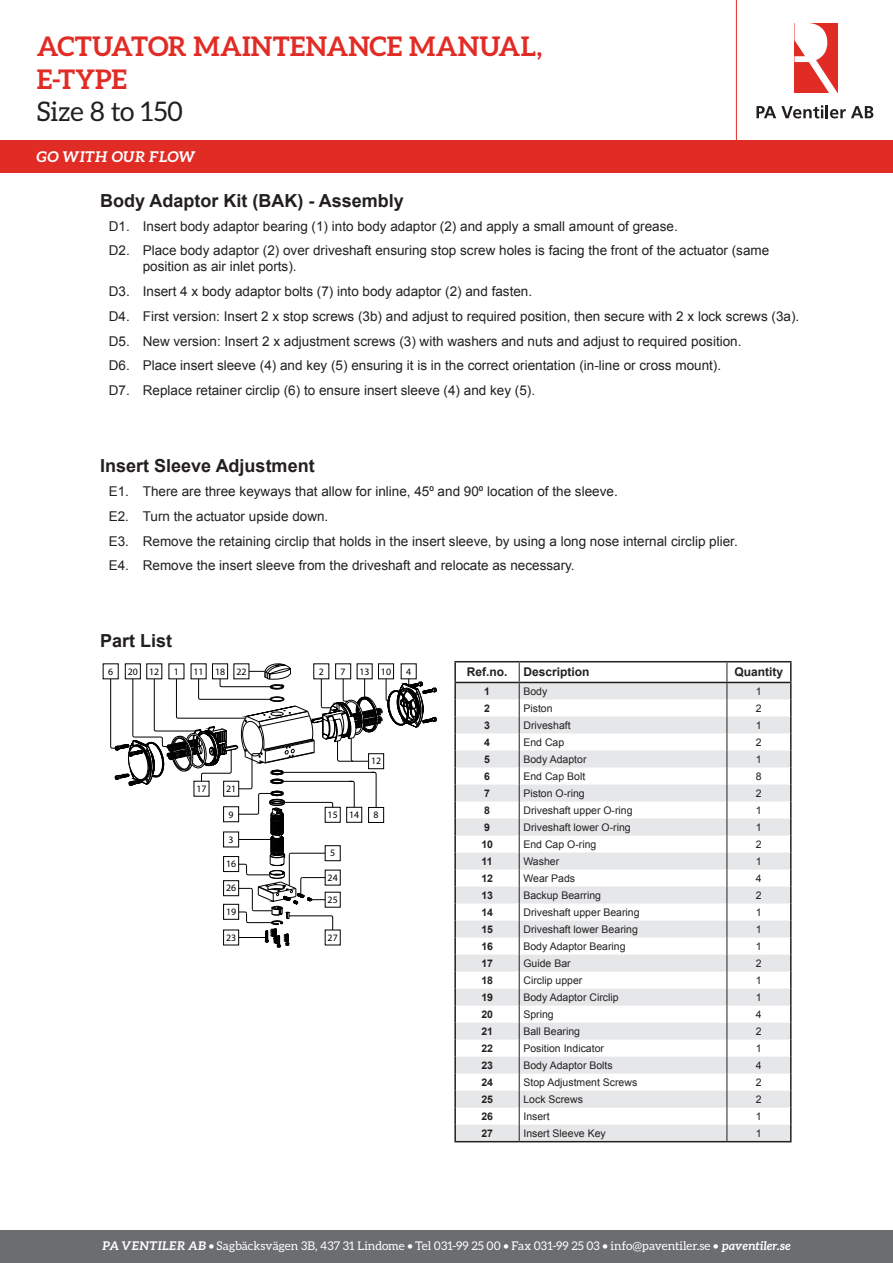
<style>
.page{position:relative;width:893px;height:1263px;background:#fff}
.page>*{position:absolute;margin:0;border:0;box-sizing:border-box;transform-origin:0 0}
.t1{font:700 27px/32.4px "Aleo";letter-spacing:.005em;color:#e12c26}
.t2{font:27px "Aleo";letter-spacing:-.005em;color:#231f20}
.t3{font:700 18px "Arial";color:#231f20}
.t4{font:italic 700 14.85px "Aleo";letter-spacing:-.015em;color:#fff}
.t5{font:13.5px/24.8px "Arial";color:#231f20}
.t6{font:12px "Aleo";letter-spacing:.005em;color:#fff}
.t7{font:700 12px "Arial";color:#231f20}
.t8{font:10.5px "Arial";color:#231f20}
.t9{font:700 10.5px "Arial";color:#231f20}
.t10{font:9.75px "Myriad Pro";color:#000}
.s1{font-weight:700;font-style:italic}
</style>
<div class="page">
<hr style="left:736px;top:0;width:1px;height:157px;background:#e12c26">
<div style="left:0;top:1230px;width:893px;height:33px;background:#6c6d70"></div>
<div style="left:0;top:140px;width:893px;height:33px;background:#e12c26"></div>
<svg style="left:756px;top:105px;width:117px;height:13px"></svg>
<svg style="left:795px;top:23px;width:42px;height:70px"></svg>
<svg style="left:110px;top:663px;width:326px;height:284px"></svg>
<svg style="left:456px;top:683px;width:334px;height:458px"></svg>
<hr style="left:454px;top:1141px;width:65px;height:1px;background:#231f20">
<hr style="left:519px;top:1141px;width:208px;height:1px;background:#231f20">
<svg style="left:454px;top:683px;width:2px;height:458px"></svg>
<svg style="left:790px;top:683px;width:2px;height:458px"></svg>
<hr style="left:727px;top:1141px;width:65px;height:1px;background:#231f20">
<hr style="left:454px;top:661px;width:65px;height:1px;background:#231f20">
<hr style="left:454px;top:662px;width:2px;height:20px;background:#231f20">
<hr style="left:519px;top:661px;width:208px;height:1px;background:#231f20">
<hr style="left:727px;top:661px;width:65px;height:1px;background:#231f20">
<hr style="left:790px;top:662px;width:2px;height:20px;background:#231f20">
<hr style="left:454px;top:682px;width:65px;height:1px;background:#231f20">
<hr style="left:519px;top:682px;width:208px;height:1px;background:#231f20">
<hr style="left:727px;top:682px;width:65px;height:1px;background:#231f20">
<svg style="left:519px;top:662px;width:1px;height:479px"></svg>
<svg style="left:727px;top:662px;width:1px;height:479px"></svg>
<p class="t1" style="left:37px;top:30px;width:507px">ACTUATOR MAINTENANCE MANUAL,<br>E-TYPE</p>
<p class="t2" style="left:37px;top:96px;width:148px">Size 8 to 150</p>
<p class="t4" style="left:37px;top:148px;width:161px">GO WITH OUR FLOW</p>
<p class="t3" style="left:100px;top:188px;width:305px">Body Adaptor Kit (BAK) - Assembly</p>
<p class="t5" style="left:109px;top:213px;width:662px">D1. Insert body adaptor bearing (1) into body adaptor (2) and apply a small amount of grease.<br>D2. Place body adaptor (2) over driveshaft ensuring stop screw holes is facing the front of the actuator (same</p>
<p class="t5" style="left:109px;top:254px;width:692px;text-indent:34px">position as air inlet ports).<br>D3. Insert 4 x body adaptor bolts (7) into body adaptor (2) and fasten.<br>D4. First version: Insert 2 x stop screws (3b) and adjust to required position, then secure with 2 x lock screws (3a).<br>D5. New version: Insert 2 x adjustment screws (3) with washers and nuts and adjust to required position.<br>D6. Place insert sleeve (4) and key (5) ensuring it is in the correct orientation (in-line or cross mount).<br>D7. Replace retainer circlip (6) to ensure insert sleeve (4) and key (5).</p>
<p class="t3" style="left:100px;top:453px;width:216px">Insert Sleeve Adjustment</p>
<p class="t5" style="left:109px;top:479px;width:631px">E1. There are three keyways that allow for inline, 45⁰ and 90⁰ location of the sleeve.<br>E2. Turn the actuator upside down.<br>E3. Remove the retaining circlip that holds in the insert sleeve, by using a long nose internal circlip plier.<br>E4. Remove the insert sleeve from the driveshaft and relocate as necessary.</p>
<p class="t3" style="left:100px;top:628px;width:74px">Part List</p>
<p class="t10" style="left:108px;top:665px;width:7px">6</p>
<p class="t10" style="left:128px;top:665px;width:33px">20 12</p>
<p class="t10" style="left:174px;top:665px;width:7px">1</p>
<p class="t10" style="left:194px;top:665px;width:54px">11 18 22</p>
<p class="t10" style="left:196px;top:783px;width:12px">17</p>
<p class="t10" style="left:226px;top:783px;width:12px">21</p>
<p class="t10" style="left:229px;top:808px;width:7px">9</p>
<p class="t10" style="left:229px;top:833px;width:7px">3</p>
<p class="t10" style="left:226px;top:858px;width:12px">16</p>
<p class="t10" style="left:226px;top:882px;width:12px">26</p>
<p class="t10" style="left:226px;top:906px;width:12px">19</p>
<p class="t10" style="left:226px;top:931px;width:12px">23</p>
<p class="t10" style="left:319px;top:665px;width:7px">2</p>
<p class="t10" style="left:341px;top:665px;width:7px">7</p>
<p class="t10" style="left:360px;top:665px;width:33px">13 10</p>
<p class="t10" style="left:406px;top:665px;width:7px">4</p>
<p class="t10" style="left:371px;top:755px;width:12px">12</p>
<p class="t10" style="left:328px;top:809px;width:12px">15</p>
<p class="t10" style="left:349px;top:809px;width:12px">14</p>
<p class="t10" style="left:374px;top:809px;width:7px">8</p>
<p class="t10" style="left:330px;top:847px;width:7px">5</p>
<p class="t10" style="left:328px;top:871px;width:12px">24</p>
<p class="t10" style="left:328px;top:894px;width:12px">25</p>
<p class="t10" style="left:328px;top:931px;width:12px">27</p>
<p class="t7" style="left:467px;top:664px;width:42px">Ref.no.</p>
<p class="t7" style="left:523px;top:664px;width:68px">Description</p>
<p class="t7" style="left:734px;top:664px;width:50px">Quantity</p>
<p class="t9" style="left:484px;top:684px;width:7px">1</p>
<p class="t8" style="left:523px;top:684px;width:25px">Body</p>
<p class="t8" style="left:756px;top:684px;width:7px">1</p>
<p class="t9" style="left:484px;top:701px;width:7px">2</p>
<p class="t8" style="left:523px;top:701px;width:31px">Piston</p>
<p class="t8" style="left:756px;top:701px;width:7px">2</p>
<p class="t9" style="left:484px;top:718px;width:7px">3</p>
<p class="t8" style="left:523px;top:718px;width:49px">Driveshaft</p>
<p class="t8" style="left:756px;top:718px;width:7px">1</p>
<p class="t9" style="left:484px;top:735px;width:7px">4</p>
<p class="t8" style="left:523px;top:735px;width:42px">End Cap</p>
<p class="t8" style="left:756px;top:735px;width:7px">2</p>
<p class="t9" style="left:484px;top:752px;width:7px">5</p>
<p class="t8" style="left:523px;top:752px;width:65px">Body Adaptor</p>
<p class="t8" style="left:756px;top:752px;width:7px">1</p>
<p class="t9" style="left:484px;top:769px;width:7px">6</p>
<p class="t8" style="left:523px;top:769px;width:63px">End Cap Bolt</p>
<p class="t8" style="left:756px;top:769px;width:7px">8</p>
<p class="t9" style="left:484px;top:786px;width:7px">7</p>
<p class="t8" style="left:523px;top:786px;width:63px">Piston O-ring</p>
<p class="t8" style="left:756px;top:786px;width:7px">2</p>
<p class="t9" style="left:484px;top:803px;width:7px">8</p>
<p class="t8" style="left:523px;top:803px;width:111px">Driveshaft upper O-ring</p>
<p class="t8" style="left:756px;top:803px;width:7px">1</p>
<p class="t9" style="left:484px;top:820px;width:7px">9</p>
<p class="t8" style="left:523px;top:820px;width:109px">Driveshaft lower O-ring</p>
<p class="t8" style="left:756px;top:820px;width:7px">1</p>
<p class="t9" style="left:481px;top:837px;width:13px">10</p>
<p class="t8" style="left:523px;top:837px;width:74px">End Cap O-ring</p>
<p class="t8" style="left:756px;top:837px;width:7px">2</p>
<p class="t9" style="left:482px;top:854px;width:13px">11</p>
<p class="t8" style="left:523px;top:854px;width:37px">Washer</p>
<p class="t8" style="left:756px;top:854px;width:7px">1</p>
<p class="t9" style="left:481px;top:871px;width:13px">12</p>
<p class="t8" style="left:523px;top:871px;width:53px">Wear Pads</p>
<p class="t8" style="left:756px;top:871px;width:7px">4</p>
<p class="t9" style="left:481px;top:888px;width:13px">13</p>
<p class="t8" style="left:523px;top:888px;width:79px">Backup Bearring</p>
<p class="t8" style="left:756px;top:888px;width:7px">2</p>
<p class="t9" style="left:481px;top:905px;width:13px">14</p>
<p class="t8" style="left:523px;top:905px;width:118px">Driveshaft upper Bearing</p>
<p class="t8" style="left:756px;top:905px;width:7px">1</p>
<p class="t9" style="left:481px;top:922px;width:13px">15</p>
<p class="t8" style="left:523px;top:922px;width:116px">Driveshaft lower Bearing</p>
<p class="t8" style="left:756px;top:922px;width:7px">1</p>
<p class="t9" style="left:481px;top:939px;width:13px">16</p>
<p class="t8" style="left:523px;top:939px;width:104px">Body Adaptor Bearing</p>
<p class="t8" style="left:756px;top:939px;width:7px">1</p>
<p class="t9" style="left:481px;top:956px;width:13px">17</p>
<p class="t8" style="left:523px;top:956px;width:49px">Guide Bar</p>
<p class="t8" style="left:756px;top:956px;width:7px">2</p>
<p class="t9" style="left:481px;top:973px;width:13px">18</p>
<p class="t8" style="left:523px;top:973px;width:60px">Circlip upper</p>
<p class="t8" style="left:756px;top:973px;width:7px">1</p>
<p class="t9" style="left:481px;top:990px;width:13px">19</p>
<p class="t8" style="left:523px;top:990px;width:97px">Body Adaptor Circlip</p>
<p class="t8" style="left:756px;top:990px;width:7px">1</p>
<p class="t9" style="left:481px;top:1007px;width:13px">20</p>
<p class="t8" style="left:523px;top:1007px;width:32px">Spring</p>
<p class="t8" style="left:756px;top:1007px;width:7px">4</p>
<p class="t9" style="left:481px;top:1024px;width:13px">21</p>
<p class="t8" style="left:523px;top:1024px;width:58px">Ball Bearing</p>
<p class="t8" style="left:756px;top:1024px;width:7px">2</p>
<p class="t9" style="left:481px;top:1041px;width:13px">22</p>
<p class="t8" style="left:523px;top:1041px;width:82px">Position Indicator</p>
<p class="t8" style="left:756px;top:1041px;width:7px">1</p>
<p class="t9" style="left:481px;top:1058px;width:13px">23</p>
<p class="t8" style="left:523px;top:1058px;width:91px">Body Adaptor Bolts</p>
<p class="t8" style="left:756px;top:1058px;width:7px">4</p>
<p class="t9" style="left:481px;top:1075px;width:13px">24</p>
<p class="t8" style="left:523px;top:1075px;width:115px">Stop Adjustment Screws</p>
<p class="t8" style="left:756px;top:1075px;width:7px">2</p>
<p class="t9" style="left:481px;top:1092px;width:13px">25</p>
<p class="t8" style="left:523px;top:1092px;width:61px">Lock Screws</p>
<p class="t8" style="left:756px;top:1092px;width:7px">2</p>
<p class="t9" style="left:481px;top:1109px;width:13px">26</p>
<p class="t8" style="left:523px;top:1109px;width:28px">Insert</p>
<p class="t8" style="left:756px;top:1109px;width:7px">1</p>
<p class="t9" style="left:481px;top:1126px;width:13px">27</p>
<p class="t8" style="left:523px;top:1126px;width:84px">Insert Sleeve Key</p>
<p class="t8" style="left:756px;top:1126px;width:7px">1</p>
<p class="t6" style="left:102px;top:1239px;width:690px"><span class="s1">PA VENTILER AB</span> • Sagbäcksvägen 3B, 437 31 Lindome • Tel 031-99 25 00 • Fax 031-99 25 03 • info@paventiler.se • <span class="s1">paventiler.se</span></p>
</div>
